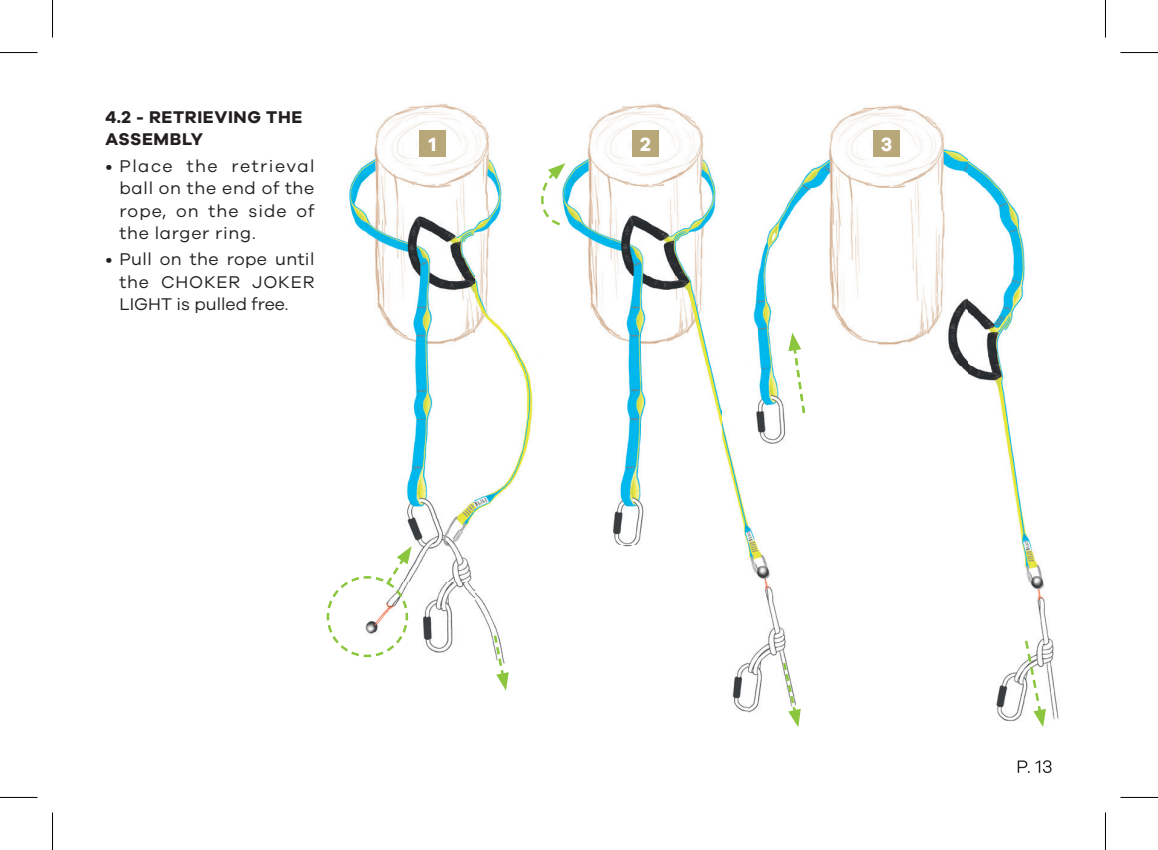
<style>
.page{position:relative;width:1158px;height:850px;background:#fff}
.page>*{position:absolute;margin:0;border:0;box-sizing:border-box;transform-origin:0 0}
.t1{font:700 19.75px "Galano Grotesque";color:#fff}
.t2{font:17.5px/22.5px "Galano Grotesque";letter-spacing:.04em;color:#231f20;text-align:justify}
.t3{font:700 17.5px/22.5px "Galano Grotesque";letter-spacing:.035em;color:#231f20}
</style>
<div class="page">
<img style="left:810px;top:105px;width:249px;height:616px">
<img style="left:1017px;top:760px;width:34px;height:12px">
<svg style="left:1023px;top:637px;width:22px;height:90px"></svg>
<img style="left:349px;top:104px;width:184px;height:549px">
<svg style="left:492px;top:632px;width:16px;height:58px"></svg>
<svg style="left:326px;top:546px;width:85px;height:112px"></svg>
<img style="left:565px;top:104px;width:150px;height:82px">
<img style="left:565px;top:186px;width:155px;height:361px">
<img style="left:720px;top:404px;width:28px;height:141px">
<img style="left:732px;top:662px;width:16px;height:50px">
<img style="left:748px;top:171px;width:62px;height:543px">
<img style="left:793px;top:350px;width:12px;height:63px">
<img style="left:788px;top:332px;width:13px;height:19px">
<svg style="left:541px;top:163px;width:24px;height:63px"></svg>
<svg style="left:781px;top:659px;width:19px;height:68px"></svg>
<div style="left:419px;top:130px;width:27px;height:27px;background:#b8a779"></div>
<div style="left:632px;top:130px;width:27px;height:27px;background:#b8a779"></div>
<div style="left:873px;top:130px;width:26px;height:27px;background:#b8a779"></div>
<hr style="left:0;top:52px;width:38px;height:1px;background:#000">
<hr style="left:1120px;top:52px;width:37px;height:1px;background:#000">
<hr style="left:0;top:796px;width:38px;height:1px;background:#000">
<hr style="left:1120px;top:796px;width:37px;height:1px;background:#000">
<hr style="left:52px;top:0;width:1px;height:38px;background:#000">
<hr style="left:52px;top:812px;width:1px;height:37px;background:#000">
<hr style="left:1104px;top:0;width:1px;height:38px;background:#000">
<hr style="left:1104px;top:812px;width:1px;height:37px;background:#000">
<p class="t3" style="left:105px;top:105px;width:198px">4.2 - RETRIEVING THE<br>ASSEMBLY</p>
<p class="t2" style="left:119px;top:154px;width:196px;text-indent:-14px">• Place the retrieval ball on the end of the rope, on the side of the larger ring.</p>
<p class="t2" style="left:119px;top:247px;width:196px;text-indent:-14px">• Pull on the rope until the CHOKER JOKER LIGHT is pulled free.</p>
<p class="t1" style="left:429px;top:131px;width:9px">1</p>
<p class="t1" style="left:640px;top:131px;width:12px">2</p>
<p class="t1" style="left:880px;top:131px;width:13px">3</p>
</div>
